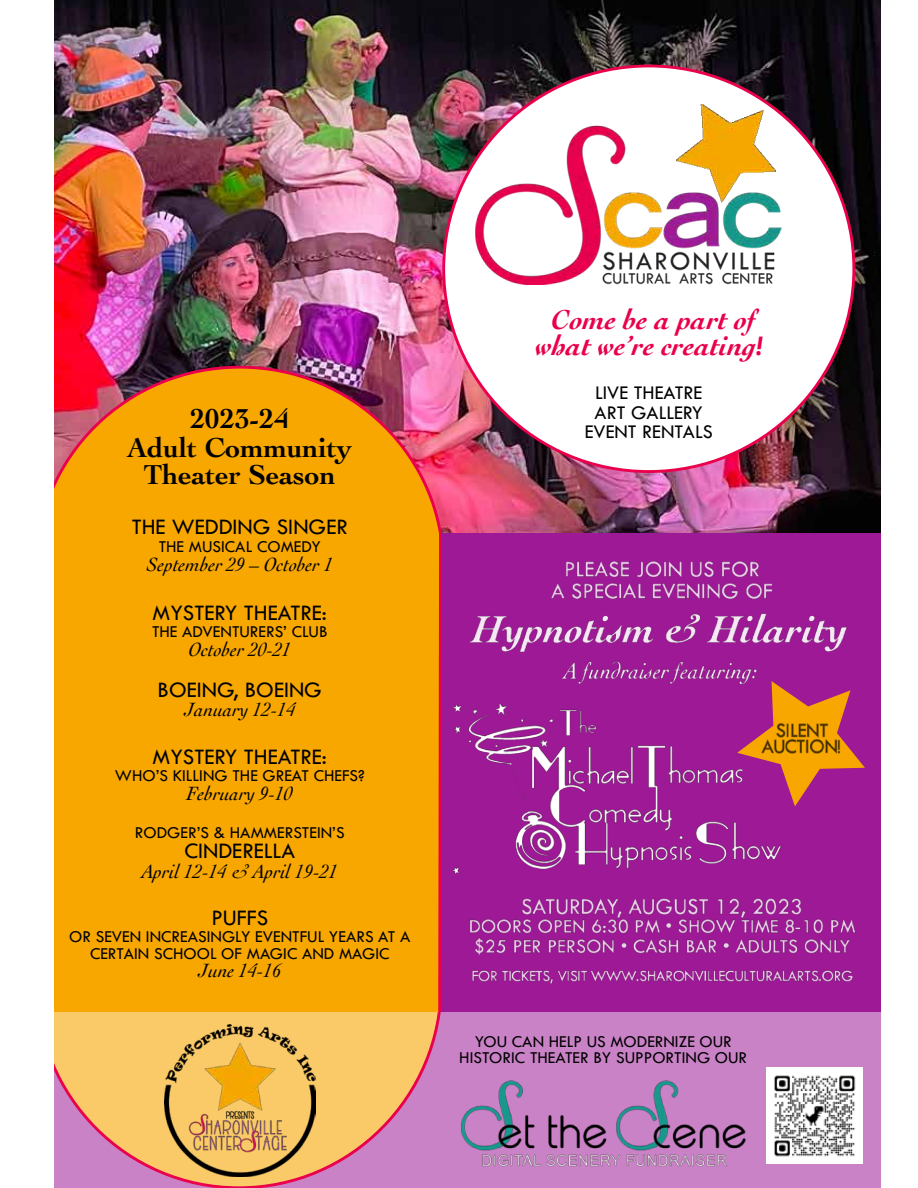
<style>
.page{position:relative;width:918px;height:1188px;background:#fff}
.page>*{position:absolute;margin:0;border:0;box-sizing:border-box;transform-origin:0 0}
.t1{font:700 28.65px/28px "Cochin";color:#000;text-align:center}
.t2{font:italic 700 28.65px/25.8px "Cochin";color:#e9004b;text-align:center}
.t3{font:22.95px "Tw Cen";color:#000}
.t4{font:italic 20.1px "Cochin";color:#000}
.t5{font:20.1px/19.5px "Tw Cen";color:#000;text-align:center}
.t6{font:17.25px/15.9px "Tw Cen";color:#000;text-align:center}
.s1{font-family:"Tw Cen"}
</style>
<div class="page">
<div style="left:54px;top:1011px;width:826px;height:177px;background:#ca82c6"></div>
<svg style="left:54px;top:1012px;width:387px;height:176px"></svg>
<img style="left:54px;top:0;width:826px;height:534px">
<svg style="left:54px;top:366px;width:391px;height:168px;background:#ea8d1a"></svg>
<img style="left:164px;top:1025px;width:151px;height:152px">
<div style="left:444px;top:66px;width:410px;height:406px;background:#fff;border-radius:50%"></div>
<img style="left:476px;top:105px;width:305px;height:180px">
<img style="left:461px;top:1080px;width:285px;height:87px">
<div style="left:440px;top:534px;width:440px;height:478px;background:#9e1996"></div>
<img style="left:566px;top:561px;width:193px;height:8px">
<img style="left:554px;top:569px;width:219px;height:22px">
<img style="left:522px;top:898px;width:279px;height:9px">
<img style="left:469px;top:907px;width:153px;height:20px">
<img style="left:622px;top:907px;width:31px;height:20px">
<img style="left:653px;top:907px;width:130px;height:20px">
<img style="left:783px;top:907px;width:6px;height:20px">
<img style="left:789px;top:907px;width:28px;height:20px">
<img style="left:817px;top:919px;width:37px;height:8px">
<img style="left:469px;top:927px;width:387px;height:28px">
<img style="left:472px;top:970px;width:110px;height:14px">
<img style="left:582px;top:970px;width:271px;height:12px">
<img style="left:469px;top:591px;width:378px;height:61px">
<img style="left:551px;top:649px;width:220px;height:35px">
<img style="left:766px;top:1067px;width:96px;height:96px">
<div style="left:54px;top:534px;width:385px;height:478px;background:#f7a700"></div>
<svg style="left:437px;top:530px;width:6px;height:485px"></svg>
<img style="left:452px;top:702px;width:330px;height:172px">
<svg style="left:737px;top:681px;width:128px;height:125px"></svg>
<img style="left:764px;top:712px;width:80px;height:16px">
<img style="left:750px;top:728px;width:75px;height:40px">
<img style="left:825px;top:727px;width:29px;height:43px">
<h1 class="t1" style="left:127px;top:403px;width:227px">2023-24<br>Adult Community<br>Theater Season</h1>
<h2 class="t3" style="left:132px;top:513px;width:218px">THE WEDDING SINGER</h2>
<p class="t6" style="left:159px;top:538px;width:164px">THE MUSICAL COMEDY</p>
<p class="t4" style="left:147px;top:550px;width:188px">September 29 – October 1</p>
<h2 class="t3" style="left:153px;top:599px;width:176px">MYSTERY THEATRE:</h2>
<p class="t6" style="left:152px;top:624px;width:177px">THE ADVENTURERS’ CLUB</p>
<p class="t4" style="left:188px;top:636px;width:104px">October 20-21</p>
<h2 class="t3" style="left:158px;top:676px;width:166px">BOEING, BOEING</h2>
<p class="t4" style="left:184px;top:695px;width:112px">January 12-14</p>
<h2 class="t3" style="left:153px;top:743px;width:176px">MYSTERY THEATRE:</h2>
<p class="t6" style="left:115px;top:768px;width:252px">WHO’S KILLING THE GREAT CHEFS?</p>
<p class="t4" style="left:187px;top:780px;width:108px">February 9-10</p>
<p class="t6" style="left:135px;top:825px;width:211px">RODGER’S &amp; HAMMERSTEIN’S</p>
<h2 class="t3" style="left:184px;top:837px;width:112px">CINDERELLA</h2>
<p class="t4" style="left:142px;top:858px;width:197px">April 12-14 &amp; April 19-21</p>
<h2 class="t3" style="left:211px;top:904px;width:58px">PUFFS</h2>
<p class="t6" style="left:69px;top:928px;width:343px;line-height:17.2px">OR SEVEN INCREASINGLY EVENTFUL YEARS AT A<br>CERTAIN SCHOOL OF MAGIC AND MAGIC</p>
<p class="t4" style="left:198px;top:956px;width:84px">June 14-16</p>
<h1 class="t2" style="left:535px;top:305px;width:228px">Come be a part of what we’re creating<span class="s1">!</span></h1>
<p class="t5" style="left:585px;top:383px;width:130px">LIVE THEATRE<br>ART GALLERY<br>EVENT RENTALS</p>
<p class="t6" style="left:459px;top:1033px;width:289px">YOU CAN HELP US MODERNIZE OUR<br>HISTORIC THEATER BY SUPPORTING OUR</p>
</div>
